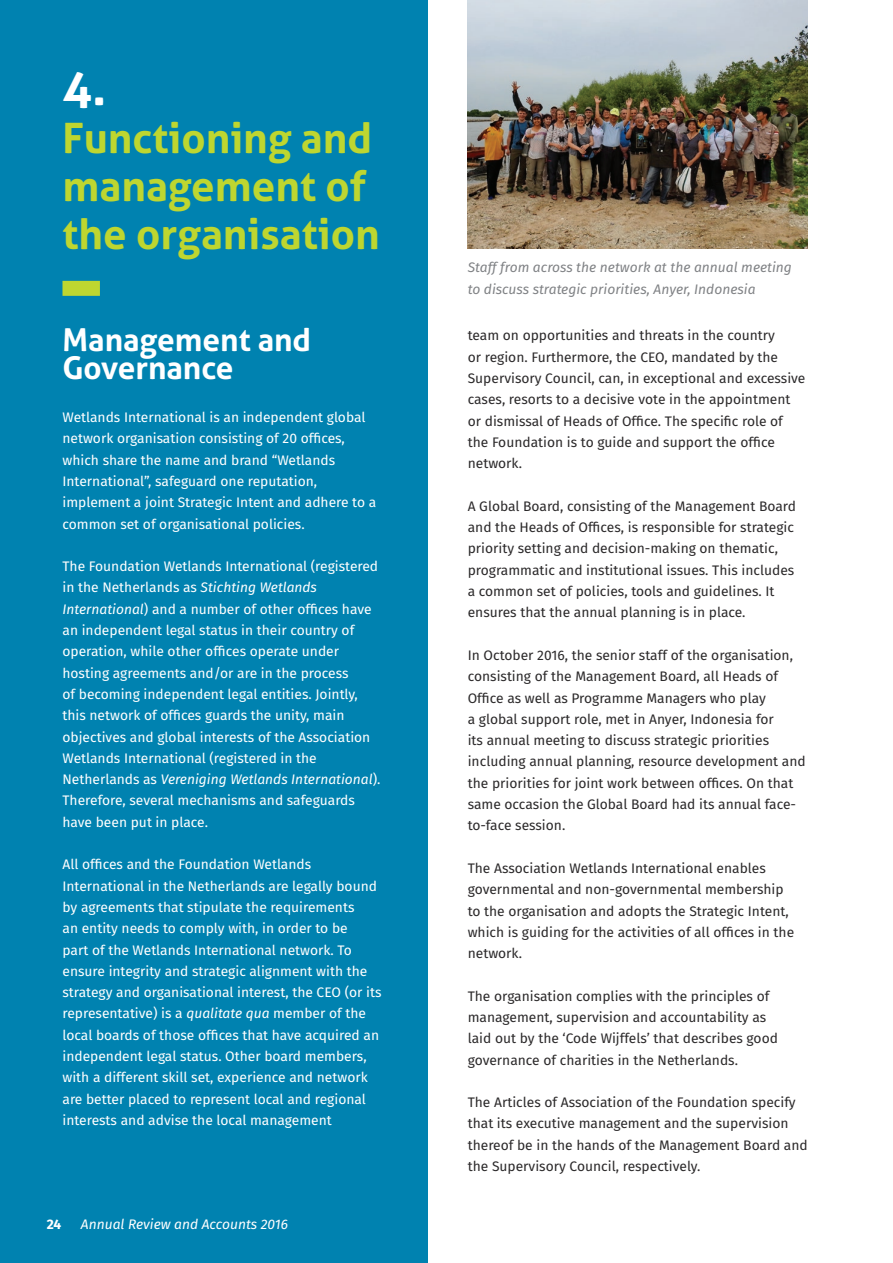
<style>
.page{position:relative;width:893px;height:1263px;background:#fff}
.page>*{position:absolute;margin:0;border:0;box-sizing:border-box;transform-origin:0 0}
.t1{font:700 49.5px "Aller";color:#fff}
.t2{font:700 42px/48px "Aller";color:#bed630}
.t3{font:700 31.5px/28.5px "Aller";color:#fff}
.t4{font:13.8px/21.3px "Fira Sans";color:#2b292a}
.t5{font:13.8px/21.3px "Fira Sans";color:#fff}
.t6{font:italic 13.8px/21.3px "Fira Sans";color:#808285}
.t7{font:italic 13.8px "Fira Sans";color:#fff}
.t8{font:700 13.8px "Fira Sans";color:#fff}
.s1{font-style:italic}
</style>
<div class="page">
<div style="left:0;top:0;width:427px;height:1263px;background:#0082b0"></div>
<div style="left:62px;top:281px;width:38px;height:15px;background:#bed630"></div>
<img style="left:468px;top:0;width:340px;height:249px">
<h1 class="t1" style="left:62px;top:57px;width:46px">4.</h1>
<h2 class="t2" style="left:62px;top:114px;width:319px">Functioning and management of the organisation</h2>
<h3 class="t3" style="left:62px;top:325px;width:250px">Management and<br>Governance</h3>
<p class="t5" style="left:62px;top:406px;width:315px">Wetlands International is an independent global network organisation consisting of 20 offices, which share the name and brand “Wetlands International”, safeguard one reputation, implement a joint Strategic Intent and adhere to a common set of organisational policies.</p>
<p class="t5" style="left:62px;top:555px;width:320px">The Foundation Wetlands International (registered in the Netherlands as <span class="s1">Stichting Wetlands International</span>) and a number of other offices have an independent legal status in their country of operation, while other offices operate under hosting agreements and/or are in the process<br>of becoming independent legal entities. Jointly, this network of offices guards the unity, main objectives and global interests of the Association Wetlands International (registered in the Netherlands as <span class="s1">Vereniging Wetlands International</span>).<br>Therefore, several mechanisms and safeguards have been put in place.</p>
<p class="t5" style="left:62px;top:853px;width:321px">All offices and the Foundation Wetlands International in the Netherlands are legally bound by agreements that stipulate the requirements<br>an entity needs to comply with, in order to be<br>part of the Wetlands International network. To ensure integrity and strategic alignment with the strategy and organisational interest, the CEO (or its representative) is a <span class="s1">qualitate qua</span> member of the local boards of those offices that have acquired an independent legal status. Other board members, with a different skill set, experience and network are better placed to represent local and regional interests and advise the local management</p>
<p class="t8" style="left:47px;top:1213px;width:16px">24</p>
<p class="t7" style="left:81px;top:1214px;width:209px">Annual Review and Accounts 2016</p>
<p class="t6" style="left:468px;top:257px;width:326px">Staff from across the network at the annual meeting to discuss strategic priorities, Anyer, Indonesia</p>
<p class="t4" style="left:468px;top:325px;width:339px">team on opportunities and threats in the country<br>or region. Furthermore, the CEO, mandated by the Supervisory Council, can, in exceptional and excessive cases, resorts to a decisive vote in the appointment or dismissal of Heads of Office. The specific role of the Foundation is to guide and support the office network.</p>
<p class="t4" style="left:468px;top:495px;width:330px">A Global Board, consisting of the Management Board and the Heads of Offices, is responsible for strategic priority setting and decision-making on thematic, programmatic and institutional issues. This includes a common set of policies, tools and guidelines. It ensures that the annual planning is in place.</p>
<p class="t4" style="left:468px;top:644px;width:339px">In October 2016, the senior staff of the organisation, consisting of the Management Board, all Heads of Office as well as Programme Managers who play<br>a global support role, met in Anyer, Indonesia for<br>its annual meeting to discuss strategic priorities including annual planning, resource development and the priorities for joint work between offices. On that same occasion the Global Board had its annual face&shy;to-face session.</p>
<p class="t4" style="left:468px;top:857px;width:328px">The Association Wetlands International enables governmental and non-governmental membership to the organisation and adopts the Strategic Intent, which is guiding for the activities of all offices in the network.</p>
<p class="t4" style="left:468px;top:985px;width:312px">The organisation complies with the principles of management, supervision and accountability as laid out by the ‘Code Wijffels’ that describes good governance of charities in the Netherlands.</p>
<p class="t4" style="left:468px;top:1091px;width:341px">The Articles of Association of the Foundation specify that its executive management and the supervision thereof be in the hands of the Management Board and the Supervisory Council, respectively.</p>
</div>
